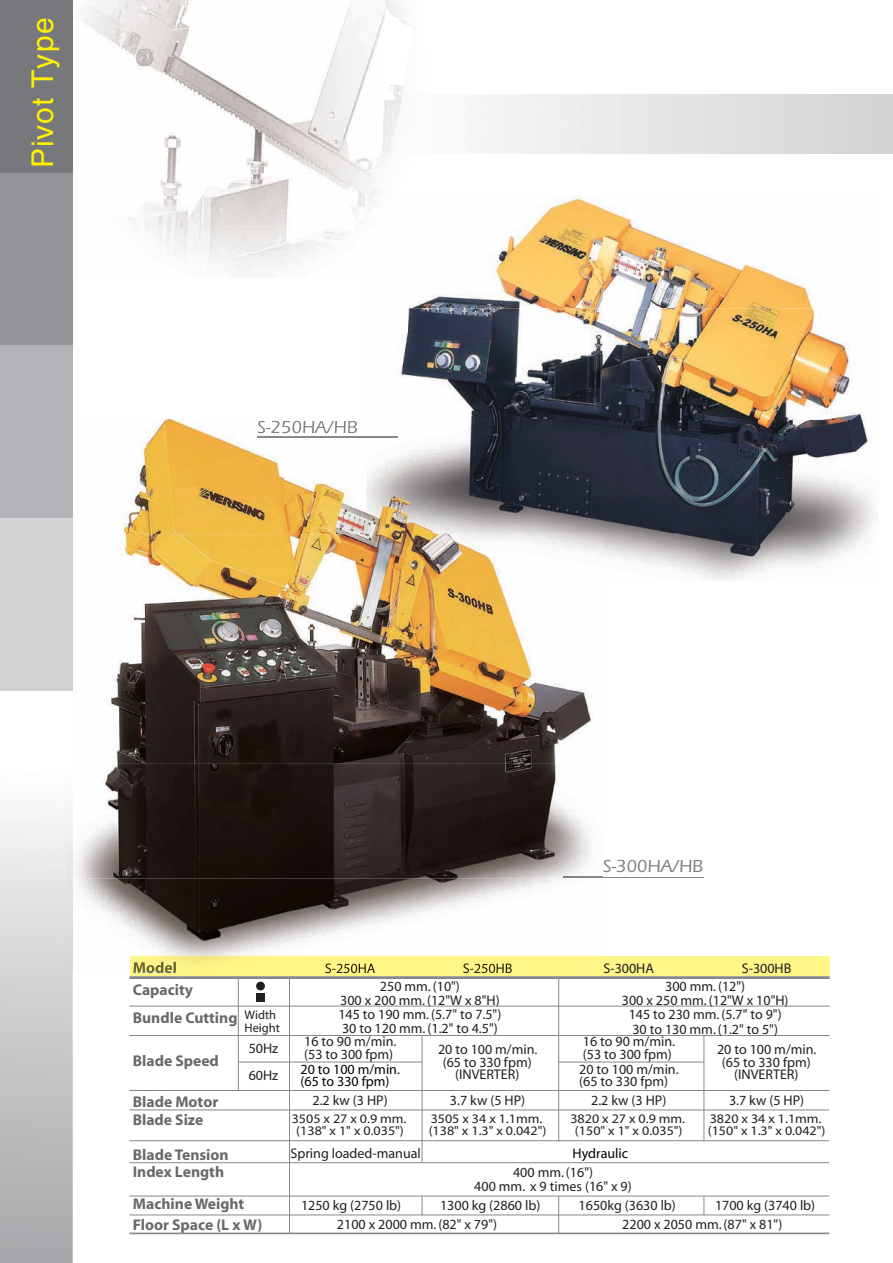
<style>
.page{position:relative;width:893px;height:1263px;background:#fff}
.page>*{position:absolute;margin:0;border:0;box-sizing:border-box;transform-origin:0 0}
.t1{font:30px "Halong";color:#fff101}
.t2{font:300 18px "Erie";color:#808285}
.t3{font:700 15.6px/17.7px "Myriad";color:#69696c}
.t4{font:14.1px/12.8px "Myriad";color:#231f20}
.t5{font:14.1px/12.8px "Myriad";color:#030303}
.t6{font:13.05px/12.6px "Myriad";color:#231f20;text-align:center;scale:1.08 1}
.t7{font:12.45px "Myriad";color:#231f20}
</style>
<div class="page">
<div style="left:603px;top:95px;width:290px;height:59px;background:linear-gradient(to right,#ebebeb,#d4d2d3)"></div>
<img style="left:83px;top:0;width:303px;height:272px">
<img style="left:386px;top:0;width:217px;height:196px">
<div style="left:388px;top:95px;width:215px;height:59px;background:#f3f3f3"></div>
<svg style="left:0;top:811px;width:73px;height:452px;background:#cbcacc"></svg>
<div style="left:0;top:0;width:73px;height:173px;background:#76787b"></div>
<div style="left:0;top:173px;width:73px;height:173px;background:#939598"></div>
<div style="left:0;top:346px;width:73px;height:172px;background:#b2b3b7"></div>
<div style="left:0;top:518px;width:73px;height:173px;background:#d1d2d4"></div>
<hr style="left:563px;top:877px;width:140px;height:1px;background:#86888b">
<div style="left:130px;top:956px;width:700px;height:19px;background:#fff688"></div>
<hr style="left:129px;top:976px;width:701px;height:3px;background:#86888b">
<hr style="left:129px;top:1006px;width:700px;height:1px;background:#86888b">
<hr style="left:129px;top:1035px;width:701px;height:1px;background:#86888b">
<hr style="left:129px;top:1090px;width:700px;height:1px;background:#86888b">
<hr style="left:129px;top:1109px;width:700px;height:1px;background:#86888b">
<hr style="left:129px;top:1140px;width:700px;height:1px;background:#86888b">
<hr style="left:129px;top:1162px;width:700px;height:1px;background:#86888b">
<hr style="left:129px;top:1196px;width:700px;height:1px;background:#86888b">
<hr style="left:129px;top:1214px;width:700px;height:1px;background:#86888b">
<hr style="left:129px;top:1232px;width:700px;height:2px;background:#86888b">
<hr style="left:238px;top:978px;width:1px;height:112px;background:#86888b">
<hr style="left:289px;top:978px;width:1px;height:256px;background:#86888b">
<hr style="left:422px;top:1036px;width:1px;height:126px;background:#86888b">
<svg style="left:422px;top:1196px;width:1px;height:19px"></svg>
<hr style="left:238px;top:1062px;width:184px;height:1px;background:#86888b">
<div style="left:256px;top:982px;width:9px;height:8px;background:#231f20;border-radius:50%"></div>
<div style="left:256px;top:993px;width:9px;height:9px;background:#231f20"></div>
<hr style="left:558px;top:979px;width:1px;height:163px;background:#86888b">
<hr style="left:704px;top:1035px;width:1px;height:106px;background:#86888b">
<svg style="left:704px;top:1196px;width:1px;height:19px"></svg>
<hr style="left:558px;top:1062px;width:146px;height:1px;background:#86888b">
<hr style="left:892px;top:1197px;width:1px;height:36px;background:#86888b">
<hr style="left:558px;top:1196px;width:1px;height:38px;background:#86888b">
<img style="left:569px;top:207px;width:297px;height:214px">
<img style="left:398px;top:277px;width:171px;height:142px">
<img style="left:362px;top:196px;width:241px;height:81px">
<img style="left:603px;top:421px;width:272px;height:112px">
<img style="left:603px;top:533px;width:264px;height:46px">
<img style="left:123px;top:419px;width:267px;height:230px">
<img style="left:257px;top:437px;width:105px;height:1px">
<img style="left:337px;top:421px;width:20px;height:12px">
<img style="left:258px;top:421px;width:79px;height:12px">
<img style="left:362px;top:419px;width:241px;height:162px">
<img style="left:390px;top:572px;width:213px;height:77px">
<img style="left:66px;top:649px;width:537px;height:321px">
<img style="left:563px;top:877px;width:40px;height:1px">
<img style="left:130px;top:956px;width:473px;height:14px">
<img style="left:134px;top:962px;width:42px;height:8px">
<img style="left:325px;top:963px;width:50px;height:7px">
<img style="left:463px;top:963px;width:49px;height:7px">
<h1 class="t1" style="left:20px;top:168px;width:153px;rotate:-90deg">Pivot Type</h1>
<p class="t2" style="left:603px;top:852px;width:102px">S-300HA/HB</p>
<p class="t3" style="left:133px;top:957px;width:62px;line-height:22.4px">Model<br>Capacity</p>
<p class="t3" style="left:133px;top:1009px;width:145px">Bundle Cutting <sup>Width</sup></p>
<p class="t7" style="left:245px;top:1021px;width:37px">Height</p>
<p class="t4" style="left:249px;top:1035px;width:31px;line-height:27.2px">50Hz<br>60Hz</p>
<p class="t3" style="left:133px;top:1093px;width:87px">Blade Motor<br>Blade Size</p>
<p class="t3" style="left:133px;top:1146px;width:97px">Blade Tension<br>Index Length</p>
<p class="t3" style="left:133px;top:1217px;width:131px">Floor Space (L x W)</p>
<p class="t4" style="left:337px;top:1218px;width:162px">2100 x 2000 mm. (82" x 79")</p>
<p class="t4" style="left:325px;top:962px;width:52px">S-250HA</p>
<p class="t4" style="left:463px;top:962px;width:51px">S-250HB</p>
<p class="t4" style="left:338px;top:979px;width:165px;line-height:14.2px;text-align:center">250 mm. (10")<br>300 x 200 mm. (12"W x 8"H)<br>145 to 190 mm. (5.7" to 7.5")<br>30 to 120 mm. (1.2" to 4.5")</p>
<p class="t4" style="left:438px;top:1043px;width:101px;text-align:center">20 to 100 m/min. (65 to 330 fpm) (INVERTER)</p>
<p class="t4" style="left:450px;top:1094px;width:77px">3.7 kw (5 HP)</p>
<p class="t6" style="left:292px;top:1113px;width:108px">3505 x 27 x 0.9 mm. (138" x 1" x 0.035")</p>
<p class="t6" style="left:429px;top:1113px;width:111px;text-align:left">3505 x 34 x 1.1mm. (138" x 1.3" x 0.042")</p>
<p class="t4" style="left:603px;top:962px;width:52px">S-300HA</p>
<p class="t4" style="left:665px;top:960px;width:128px;line-height:17.7px;text-indent:77px">S-300HB<br>300 mm. (12")</p>
<p class="t4" style="left:622px;top:994px;width:168px;line-height:14.2px;text-align:center">300 x 250 mm. (12"W x 10"H)<br>145 to 230 mm. (5.7" to 9")<br>30 to 130 mm. (1.2" to 5")</p>
<p class="t4" style="left:717px;top:1043px;width:101px;text-align:center">20 to 100 m/min. (65 to 330 fpm) (INVERTER)</p>
<p class="t4" style="left:729px;top:1094px;width:77px">3.7 kw (5 HP)</p>
<p class="t6" style="left:570px;top:1113px;width:108px">3820 x 27 x 0.9 mm. (150" x 1" x 0.035")</p>
<p class="t5" style="left:572px;top:1147px;width:57px">Hydraulic</p>
<p class="t4" style="left:304px;top:1035px;width:94px">16 to 90 m/min. (53 to 300 fpm)</p>
<p class="t5" style="left:301px;top:1063px;width:101px">20 to 100 m/min. (65 to 330 fpm)</p>
<p class="t4" style="left:583px;top:1035px;width:94px">16 to 90 m/min. (53 to 300 fpm)</p>
<p class="t4" style="left:579px;top:1063px;width:101px">20 to 100 m/min. (65 to 330 fpm)</p>
<p class="t3" style="left:133px;top:1053px;width:88px">Blade Speed</p>
<p class="t4" style="left:591px;top:1094px;width:77px">2.2 kw (3 HP)</p>
<p class="t4" style="left:312px;top:1094px;width:77px">2.2 kw (3 HP)</p>
<p class="t6" style="left:708px;top:1113px;width:111px;text-align:left">3820 x 34 x 1.1mm. (150" x 1.3" x 0.042")</p>
<p class="t4" style="left:290px;top:1147px;width:132px">Spring loaded-manual</p>
<p class="t4" style="left:474px;top:1166px;width:159px;line-height:14.2px;text-align:center">400 mm. (16")<br>400 mm. x 9 times (16" x 9)</p>
<p class="t3" style="left:133px;top:1196px;width:113px">Machine Weight</p>
<p class="t4" style="left:579px;top:1200px;width:99px">1650kg (3630 lb)</p>
<p class="t4" style="left:301px;top:1200px;width:102px">1250 kg (2750 lb)</p>
<p class="t4" style="left:440px;top:1200px;width:102px">1300 kg (2860 lb)</p>
<p class="t4" style="left:715px;top:1200px;width:102px">1700 kg (3740 lb)</p>
<p class="t4" style="left:622px;top:1218px;width:162px">2200 x 2050 mm. (87" x 81")</p>
</div>
